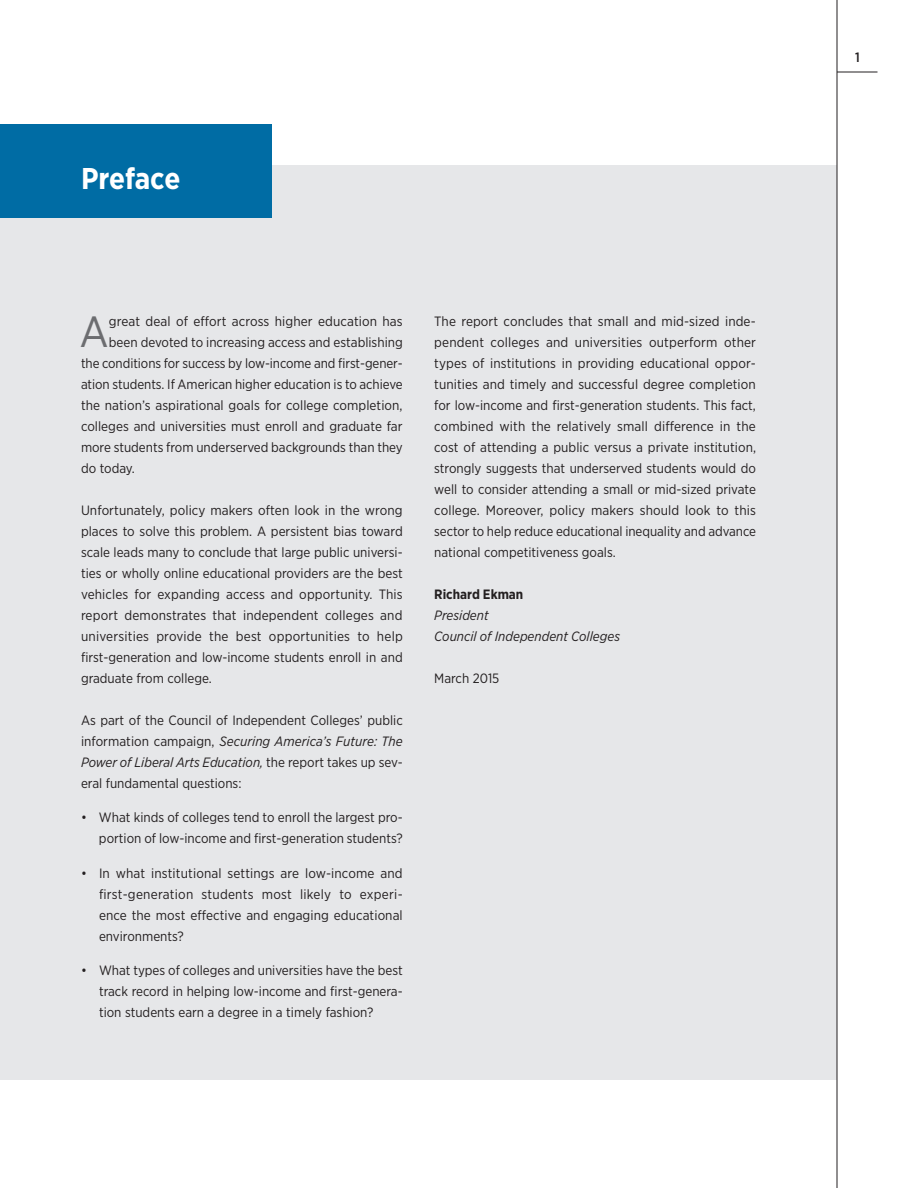
<style>
.page{position:relative;width:918px;height:1188px;background:#fff}
.page>*{position:absolute;margin:0;border:0;box-sizing:border-box;transform-origin:0 0}
.t1{font:43.5px "Gotham Narrow";color:#6c6d70}
.t2{font:700 30px "Gotham Narrow";letter-spacing:-.005em;color:#fff}
.t3{font:13.5px/21px "Gotham Narrow";color:#231f20;text-align:justify}
.t4{font:italic 13.5px/21px "Gotham Narrow";color:#231f20}
.t5{font:700 13.5px "Gotham Narrow";color:#231f20}
.t6{font:500 13.5px "Gotham Narrow";color:#231f20}
.s1{font-style:italic}
</style>
<div class="page">
<div style="left:0;top:165px;width:837px;height:915px;background:#e6e7e9"></div>
<div style="left:0;top:124px;width:272px;height:94px;background:#006ca4"></div>
<hr style="left:837px;top:0;width:1px;height:1188px;background:#231f20">
<hr style="left:837px;top:72px;width:41px;height:1px;background:#231f20">
<h2 class="t2" style="left:81px;top:159px;width:101px">Preface</h2>
<h1 class="t1" style="left:80px;top:305px;width:31px">A</h1>
<p class="t3" style="left:109px;top:310px;width:295px">great deal of effort across higher education has</p>
<p class="t3" style="left:109px;top:331px;width:295px">been devoted to increasing access and establishing</p>
<p class="t3" style="left:81px;top:352px;width:323px">the conditions for success by low-income and first-gener-</p>
<p class="t3" style="left:81px;top:373px;width:323px">ation students. If American higher education is to achieve</p>
<p class="t3" style="left:81px;top:394px;width:323px">the nation’s aspirational goals for college completion,</p>
<p class="t3" style="left:81px;top:415px;width:323px">colleges and universities must enroll and graduate far</p>
<p class="t3" style="left:81px;top:436px;width:323px">more students from underserved backgrounds than they</p>
<p class="t3" style="left:81px;top:457px;width:55px">do today.</p>
<p class="t3" style="left:81px;top:499px;width:323px">Unfortunately, policy makers often look in the wrong places to solve this problem. A persistent bias toward scale leads many to conclude that large public universi&shy;ties or wholly online educational providers are the best vehicles for expanding access and opportunity. This report demonstrates that independent colleges and universities provide the best opportunities to help first-generation and low-income students enroll in and graduate from college.</p>
<p class="t3" style="left:81px;top:709px;width:323px">As part of the Council of Independent Colleges’ public information campaign, <span class="s1">Securing America’s Future: The Power of Liberal Arts Education,</span> the report takes up sev&shy;eral fundamental questions:</p>
<p class="t3" style="left:81px;top:807px;width:323px;text-align:right">• What kinds of colleges tend to enroll the largest pro&shy;portion of low-income and first-generation students?</p>
<p class="t3" style="left:99px;top:862px;width:305px;text-indent:-18px">• In what institutional settings are low-income and first-generation students most likely to experi&shy;ence the most effective and engaging educational environments?</p>
<p class="t3" style="left:99px;top:960px;width:305px;text-indent:-18px">• What types of colleges and universities have the best track record in helping low-income and first-genera&shy;tion students earn a degree in a timely fashion?</p>
<p class="t3" style="left:434px;top:310px;width:323px">The report concludes that small and mid-sized inde&shy;pendent colleges and universities outperform other types of institutions in providing educational oppor&shy;tunities and timely and successful degree completion for low-income and first-generation students. This fact, combined with the relatively small difference in the cost of attending a public versus a private institution, strongly suggests that underserved students would do well to consider attending a small or mid-sized private college. Moreover, policy makers should look to this sector to help reduce educational inequality and advance national competitiveness goals.</p>
<p class="t5" style="left:434px;top:585px;width:91px">Richard Ekman</p>
<p class="t4" style="left:434px;top:604px;width:187px">President<br>Council of Independent Colleges</p>
<p class="t3" style="left:434px;top:667px;width:67px">March 2015</p>
<p class="t6" style="left:855px;top:49px;width:6px">1</p>
</div>
